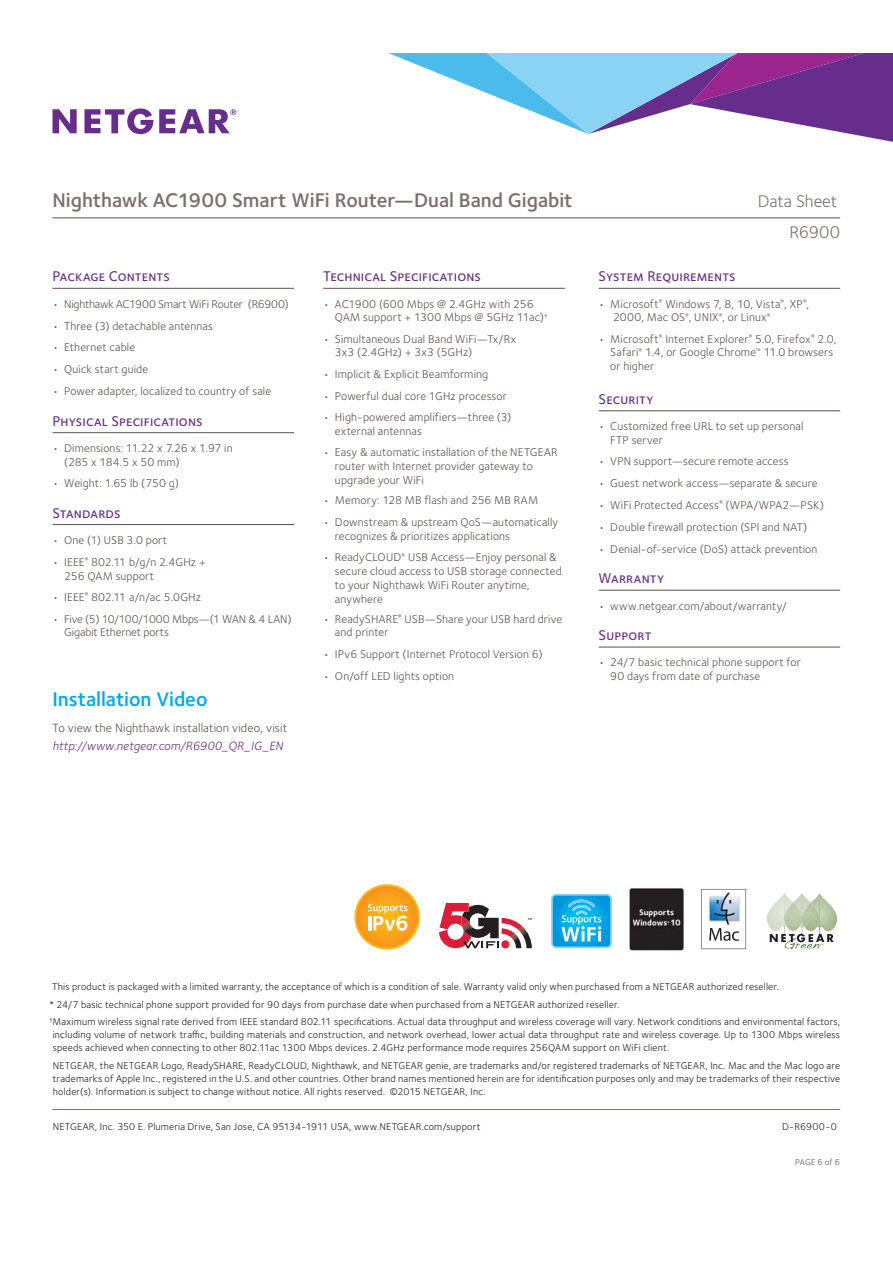
<style>
.page{position:relative;width:893px;height:1263px;background:#fff}
.page>*{position:absolute;margin:0;border:0;box-sizing:border-box;transform-origin:0 0}
.t1{font:600 20.4px "Foundry Sterling";color:#7d706c}
.t2{font:600 20.4px "Foundry Sterling";color:#00aae7}
.t3{font:17.55px "Foundry Sterling";letter-spacing:-.01em;color:#7d706c}
.t4{font:500 14.55px "Foundry Sterling";letter-spacing:.01em;color:#662d8d}
.t5{font:12.45px "Foundry Sterling";letter-spacing:.01em;color:#5e514e}
.t6{font:italic 12.45px "Foundry Sterling";letter-spacing:.01em;color:#662d8d}
.t7{font:11.7px/13.8px "Foundry Sterling";letter-spacing:.01em;color:#5e514e}
.t8{font:11.7px "Foundry Sterling";letter-spacing:-.015em;color:#5e514e}
.t9{font:10.2px/13.2px "Foundry Sterling";letter-spacing:.015em;color:#231f20}
.t10{font:8.7px "Foundry Sterling";letter-spacing:.01em;color:#5e514e}
</style>
<div class="page">
<svg style="left:391px;top:54px;width:502px;height:88px"></svg>
<svg style="left:159px;top:109px;width:77px;height:24px"></svg>
<svg style="left:53px;top:109px;width:24px;height:24px"></svg>
<svg style="left:84px;top:108px;width:69px;height:26px"></svg>
<hr style="left:53px;top:1109px;width:787px;height:1px;background:#7d706c">
<hr style="left:53px;top:218px;width:787px;height:1px;background:#5e514e">
<hr style="left:53px;top:288px;width:241px;height:1px;background:#5e514e">
<hr style="left:53px;top:432px;width:241px;height:1px;background:#5e514e">
<hr style="left:53px;top:524px;width:241px;height:1px;background:#5e514e">
<hr style="left:323px;top:288px;width:242px;height:1px;background:#5e514e">
<hr style="left:599px;top:288px;width:241px;height:1px;background:#5e514e">
<hr style="left:599px;top:410px;width:241px;height:1px;background:#5e514e">
<hr style="left:599px;top:590px;width:241px;height:1px;background:#5e514e">
<hr style="left:599px;top:647px;width:241px;height:1px;background:#5e514e">
<svg style="left:767px;top:893px;width:70px;height:56px"></svg>
<svg style="left:701px;top:889px;width:45px;height:60px"></svg>
<img style="left:705px;top:890px;width:37px;height:37px">
<svg style="left:439px;top:903px;width:93px;height:45px"></svg>
<svg style="left:354px;top:884px;width:66px;height:66px"></svg>
<svg style="left:551px;top:894px;width:61px;height:54px"></svg>
<img style="left:629px;top:888px;width:56px;height:63px">
<h1 class="t1" style="left:53px;top:192px;width:522px">Nighthawk AC1900 Smart WiFi Router—Dual Band Gigabit</h1>
<h2 class="t3" style="left:758px;top:194px;width:81px">Data Sheet</h2>
<p class="t4" style="left:53px;top:268px;width:119px">Package Contents</p>
<p class="t8" style="left:53px;top:299px;width:238px">• Nighthawk AC1900 Smart WiFi Router (R6900)</p>
<p class="t7" style="left:53px;top:320px;width:162px">• Three (3) detachable antennas</p>
<p class="t7" style="left:53px;top:342px;width:84px">• Ethernet cable</p>
<p class="t7" style="left:53px;top:364px;width:97px">• Quick start guide</p>
<p class="t7" style="left:53px;top:385px;width:220px">• Power adapter, localized to country of sale</p>
<p class="t4" style="left:53px;top:412px;width:152px">Physical Specifications</p>
<p class="t7" style="left:64px;top:442px;width:170px;text-indent:-12px">• Dimensions: 11.22 x 7.26 x 1.97 in (285 x 184.5 x 50 mm)</p>
<p class="t7" style="left:53px;top:477px;width:128px">• Weight: 1.65 lb (750 g)</p>
<p class="t4" style="left:53px;top:504px;width:70px">Standards</p>
<p class="t7" style="left:53px;top:534px;width:116px">• One (1) USB 3.0 port</p>
<p class="t7" style="left:64px;top:556px;width:143px;text-indent:-12px">• IEEE<sup>®</sup> 802.11 b/g/n 2.4GHz +<br>256 QAM support</p>
<p class="t7" style="left:52px;top:591px;width:150px">• IEEE<sup>®</sup> 802.11 a/n/ac 5.0GHz</p>
<p class="t7" style="left:64px;top:613px;width:229px;text-indent:-12px">• Five (5) 10/100/1000 Mbps—(1 WAN &amp; 4 LAN)<br>Gigabit Ethernet ports</p>
<h1 class="t2" style="left:53px;top:691px;width:156px">Installation Video</h1>
<p class="t5" style="left:53px;top:723px;width:236px">To view the Nighthawk installation video, visit</p>
<p class="t6" style="left:53px;top:738px;width:232px">http://www.netgear.com/R6900_QR_IG_EN</p>
<p class="t4" style="left:323px;top:268px;width:159px">Technical Specifications</p>
<p class="t7" style="left:335px;top:298px;width:214px;text-indent:-12px">• AC1900 (600 Mbps @ 2.4GHz with 256<br>QAM support + 1300 Mbps @ 5GHz 11ac)<sup>†</sup></p>
<p class="t7" style="left:335px;top:333px;width:183px;text-indent:-12px">• Simultaneous Dual Band WiFi—Tx/Rx<br>3x3 (2.4GHz) + 3x3 (5GHz)</p>
<p class="t7" style="left:323px;top:368px;width:166px">• Implicit &amp; Explicit Beamforming</p>
<p class="t7" style="left:323px;top:390px;width:185px">• Powerful dual core 1GHz processor</p>
<p class="t7" style="left:335px;top:412px;width:178px;text-indent:-12px">• High-powered amplifiers—three (3) external antennas</p>
<p class="t7" style="left:335px;top:447px;width:224px;text-indent:-12px">• Easy &amp; automatic installation of the NETGEAR router with Internet provider gateway to upgrade your WiFi</p>
<p class="t7" style="left:323px;top:495px;width:216px">• Memory: 128 MB flash and 256 MB RAM</p>
<p class="t7" style="left:335px;top:517px;width:225px;text-indent:-12px">• Downstream &amp; upstream QoS—automatically recognizes &amp; prioritizes applications</p>
<p class="t7" style="left:335px;top:552px;width:228px;text-indent:-12px">• ReadyCLOUD<sup>®</sup> USB Access—Enjoy personal &amp; secure cloud access to USB storage connected to your Nighthawk WiFi Router anytime, anywhere</p>
<p class="t7" style="left:335px;top:613px;width:229px;text-indent:-12px">• ReadySHARE<sup>®</sup> USB—Share your USB hard drive and printer</p>
<p class="t7" style="left:323px;top:648px;width:221px">• IPv6 Support (Internet Protocol Version 6)</p>
<p class="t7" style="left:323px;top:670px;width:132px">• On/off LED lights option</p>
<h2 class="t3" style="left:789px;top:225px;width:52px">R6900</h2>
<p class="t4" style="left:599px;top:268px;width:139px">System Requirements</p>
<p class="t7" style="left:613px;top:298px;width:198px;text-indent:-14px">• Microsoft<sup>®</sup> Windows 7, 8, 10, Vista<sup>®</sup>, XP<sup>®</sup>,<br>2000, Mac OS<sup>®</sup>, UNIX<sup>®</sup>, or Linux<sup>®</sup></p>
<p class="t7" style="left:610px;top:333px;width:228px;text-indent:-12px">• Microsoft<sup>®</sup> Internet Explorer<sup>®</sup> 5.0, Firefox<sup>®</sup> 2.0,<br>Safari<sup>®</sup> 1.4, or Google Chrome<sup>™</sup> 11.0 browsers or higher</p>
<p class="t4" style="left:599px;top:390px;width:57px">Security</p>
<p class="t7" style="left:610px;top:420px;width:195px;text-indent:-12px">• Customized free URL to set up personal<br>FTP server</p>
<p class="t7" style="left:599px;top:455px;width:191px">• VPN support—secure remote access</p>
<p class="t7" style="left:599px;top:477px;width:220px">• Guest network access—separate &amp; secure</p>
<p class="t7" style="left:599px;top:499px;width:227px">• WiFi Protected Access<sup>®</sup> (WPA/WPA2—PSK)</p>
<p class="t7" style="left:599px;top:521px;width:210px">• Double firewall protection (SPI and NAT)</p>
<p class="t7" style="left:599px;top:543px;width:220px">• Denial-of-service (DoS) attack prevention</p>
<p class="t4" style="left:599px;top:570px;width:67px">Warranty</p>
<p class="t7" style="left:599px;top:600px;width:190px">• www.netgear.com/about/warranty/</p>
<p class="t4" style="left:599px;top:627px;width:54px">Support</p>
<p class="t7" style="left:610px;top:657px;width:192px;text-indent:-12px">• 24/7 basic technical phone support for<br>90 days from date of purchase</p>
<p class="t9" style="left:49px;top:979px;width:792px;line-height:17.5px">This product is packaged with a limited warranty, the acceptance of which is a condition of sale. Warranty valid only when purchased from a NETGEAR authorized reseller.<br>* 24/7 basic technical phone support provided for 90 days from purchase date when purchased from a NETGEAR authorized reseller.<br><sup>†</sup>Maximum wireless signal rate derived from IEEE standard 802.11 specifications. Actual data throughput and wireless coverage will vary. Network conditions and environmental factors,</p>
<p class="t9" style="left:53px;top:1029px;width:789px">including volume of network traffic, building materials and construction, and network overhead, lower actual data throughput rate and wireless coverage. Up to 1300 Mbps wireless speeds achieved when connecting to other 802.11ac 1300 Mbps devices. 2.4GHz performance mode requires 256QAM support on WiFi client.</p>
<p class="t9" style="left:53px;top:1060px;width:789px;text-align:justify">NETGEAR, the NETGEAR Logo, ReadySHARE, ReadyCLOUD, Nighthawk, and NETGEAR genie, are trademarks and/or registered trademarks of NETGEAR, Inc. Mac and the Mac logo are trademarks of Apple Inc., registered in the U.S. and other countries. Other brand names mentioned herein are for identification purposes only and may be trademarks of their respective holder(s). Information is subject to change without notice. All rights reserved. ©2015 NETGEAR, Inc.</p>
<p class="t9" style="left:53px;top:1121px;width:429px">NETGEAR, Inc. 350 E. Plumeria Drive, San Jose, CA 95134-1911 USA, www.NETGEAR.com/support</p>
<p class="t9" style="left:782px;top:1121px;width:56px">D-R6900-0</p>
<p class="t10" style="left:795px;top:1159px;width:46px">PAGE 6 of 6</p>
</div>
